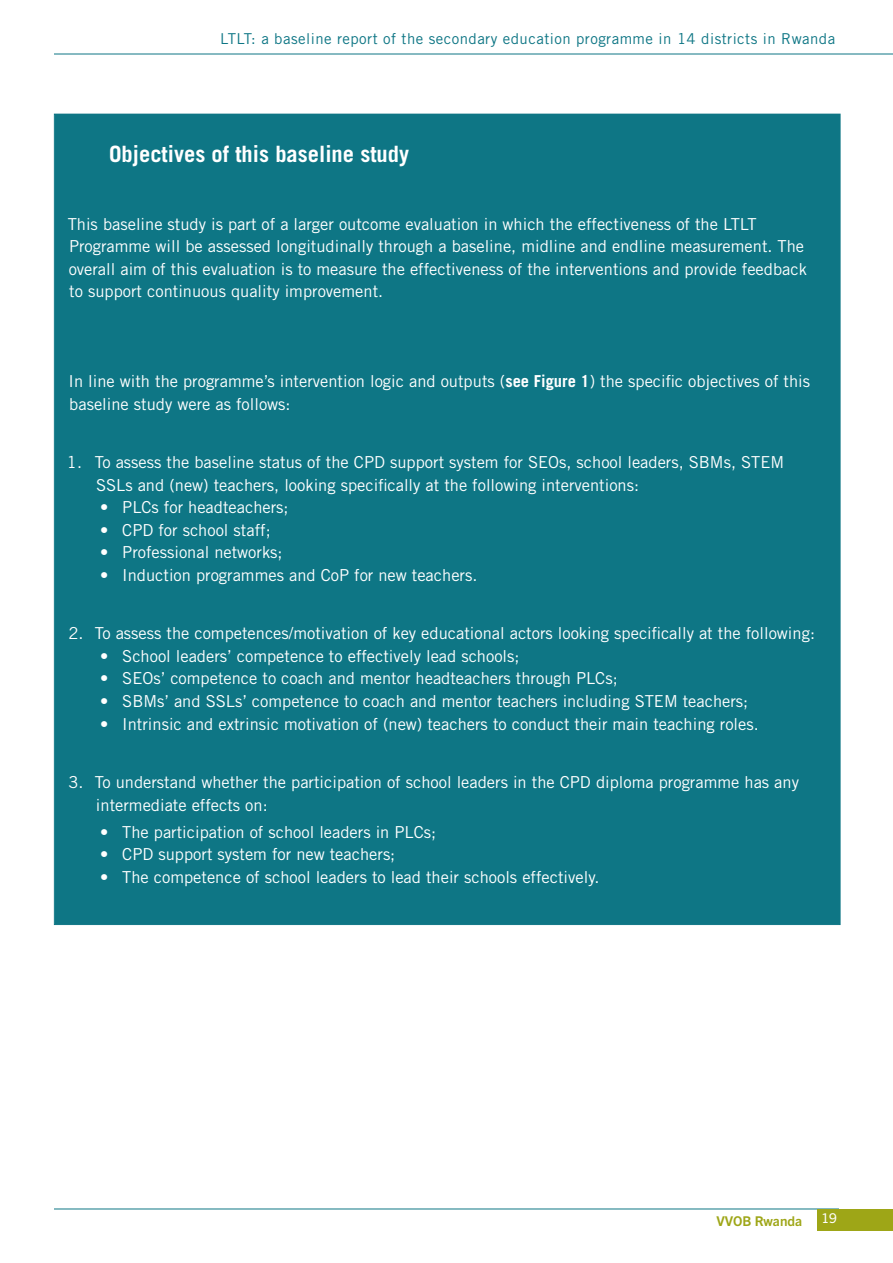
<style>
.page{position:relative;width:893px;height:1263px;background:#fff}
.page>*{position:absolute;margin:0;border:0;box-sizing:border-box;transform-origin:0 0}
.Toc_1{font:700 22.5px "Trade Gothic LT Std";color:#fff}
.t1{font:16.5px/22.5px "Trade Gothic LT Std";color:#fff}
.t2{font:15px "Trade Gothic LT Std";letter-spacing:.03em;color:#0e7685}
.t3{font:700 13.5px "Trade Gothic Next LT Pro";color:#9ea617}
.t4{font:13.5px "Trade Gothic Next LT Pro";color:#fff}
.s1{font-weight:700}
</style>
<div class="page">
<div style="left:54px;top:113px;width:787px;height:812px;background:#0e7685"></div>
<hr style="left:54px;top:1209px;width:785px;height:1px;background:#0e7685">
<div style="left:817px;top:1209px;width:76px;height:21px;background:#9ea617"></div>
<hr style="left:54px;top:54px;width:839px;height:1px;background:#0e7685">
<p class="t2" style="left:220px;top:30px;width:616px">LTLT: a baseline report of the secondary education programme in 14 districts in Rwanda</p>
<p class="Toc_1" style="left:109px;top:140px;width:302px">Objectives of this baseline study</p>
<p class="t1" style="left:68px;top:213px;width:741px">This baseline study is part of a larger outcome evaluation in which the effectiveness of the LTLT Programme will be assessed longitudinally through a baseline, midline and endline measurement. The overall aim of this evaluation is to measure the effectiveness of the interventions and provide feedback to support continuous quality improvement.</p>
<p class="t1" style="left:69px;top:370px;width:743px">In line with the programme’s intervention logic and outputs (<span class="s1">see Figure 1</span>) the specific objectives of this baseline study were as follows:</p>
<p class="t1" style="left:96px;top:451px;width:690px;text-indent:-29px">1. To assess the baseline status of the CPD support system for SEOs, school leaders, SBMs, STEM<br>SSLs and (new) teachers, looking specifically at the following interventions:</p>
<p class="t1" style="left:100px;top:496px;width:190px">• PLCs for headteachers;</p>
<p class="t1" style="left:100px;top:519px;width:172px">• CPD for school staff;</p>
<p class="t1" style="left:100px;top:541px;width:184px">• Professional networks;</p>
<p class="t1" style="left:100px;top:564px;width:379px">• Induction programmes and CoP for new teachers.</p>
<p class="t1" style="left:68px;top:622px;width:748px">2. To assess the competences/motivation of key educational actors looking specifically at the following:</p>
<p class="t1" style="left:100px;top:645px;width:421px">• School leaders’ competence to effectively lead schools;</p>
<p class="t1" style="left:100px;top:667px;width:519px">• SEOs’ competence to coach and mentor headteachers through PLCs;</p>
<p class="t1" style="left:100px;top:690px;width:649px">• SBMs’ and SSLs’ competence to coach and mentor teachers including STEM teachers;</p>
<p class="t1" style="left:100px;top:712px;width:660px">• Intrinsic and extrinsic motivation of (new) teachers to conduct their main teaching roles.</p>
<p class="t1" style="left:96px;top:771px;width:705px;text-indent:-28px">3. To understand whether the participation of school leaders in the CPD diploma programme has any intermediate effects on:</p>
<p class="t1" style="left:100px;top:820px;width:337px">• The participation of school leaders in PLCs;</p>
<p class="t1" style="left:100px;top:843px;width:297px">• CPD support system for new teachers;</p>
<p class="t1" style="left:100px;top:865px;width:501px">• The competence of school leaders to lead their schools effectively.</p>
<p class="t3" style="left:716px;top:1211px;width:87px">VVOB Rwanda</p>
<p class="t4" style="left:821px;top:1209px;width:17px">19</p>
</div>
